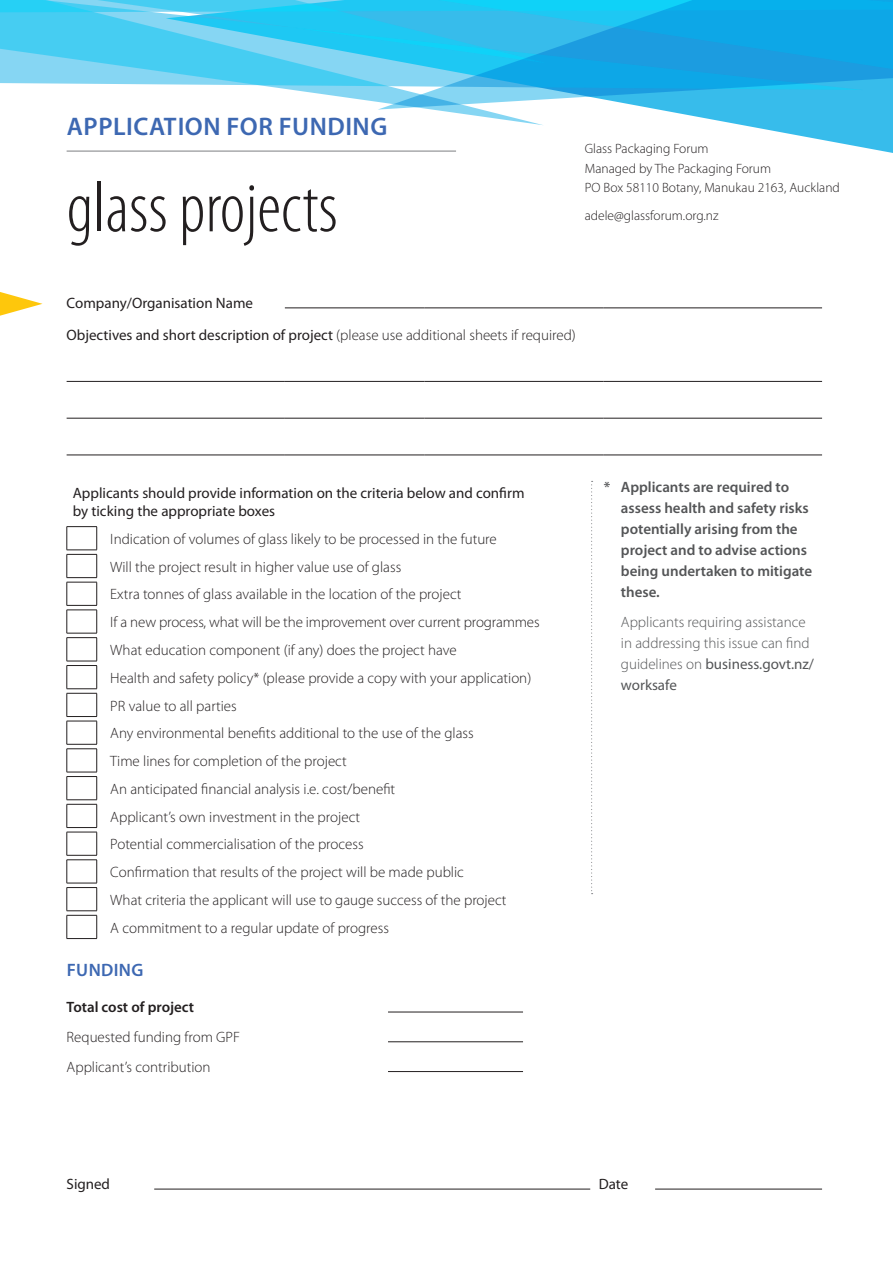
<style>
.page{position:relative;width:893px;height:1263px;background:#fff}
.page>*{position:absolute;margin:0;border:0;box-sizing:border-box;transform-origin:0 0}
.t1{font:300 condensed 72px "Myriad Pro";color:#231f20}
.t2{font:600 25.5px "Myriad Pro";letter-spacing:.02em;color:#3d68b2}
.t3{font:600 18px "Myriad Pro";letter-spacing:.02em;color:#3d68b2}
.t4{font:300 15px/27.8px "Myriad Pro";color:#231f20}
.t5{font:15px/32.5px "Myriad Pro";color:#231f20}
.t6{font:600 15px/21px "Myriad Pro";color:#545557}
.t7{font:300 15px/21px "Myriad Pro";color:#545557}
.t8{font:600 15px "Myriad Pro";color:#231f20}
.t9{font:300 13.5px/19.5px "Myriad Pro";color:#231f20}
.s1{font-weight:300}
.s2{font-weight:400}
</style>
<div class="page">
<hr style="left:67px;top:151px;width:389px;height:1px;background:#8b8d90">
<hr style="left:67px;top:381px;width:218px;height:1px;background:#231f20">
<hr style="left:285px;top:381px;width:140px;height:1px;background:#231f20">
<hr style="left:425px;top:381px;width:179px;height:1px;background:#231f20">
<hr style="left:604px;top:381px;width:218px;height:1px;background:#231f20">
<hr style="left:67px;top:418px;width:218px;height:1px;background:#231f20">
<hr style="left:285px;top:418px;width:140px;height:1px;background:#231f20">
<hr style="left:425px;top:418px;width:179px;height:1px;background:#231f20">
<hr style="left:604px;top:418px;width:218px;height:1px;background:#231f20">
<hr style="left:67px;top:455px;width:218px;height:1px;background:#231f20">
<hr style="left:285px;top:455px;width:140px;height:1px;background:#231f20">
<hr style="left:425px;top:455px;width:179px;height:1px;background:#231f20">
<hr style="left:604px;top:455px;width:218px;height:1px;background:#231f20">
<hr style="left:285px;top:308px;width:140px;height:1px;background:#231f20">
<hr style="left:425px;top:308px;width:179px;height:1px;background:#231f20">
<hr style="left:604px;top:308px;width:218px;height:1px;background:#231f20">
<svg style="left:0;top:292px;width:43px;height:24px"></svg>
<hr style="left:67px;top:526px;width:30px;height:1px;background:#231f20">
<hr style="left:67px;top:550px;width:30px;height:1px;background:#231f20">
<hr style="left:67px;top:554px;width:30px;height:1px;background:#231f20">
<hr style="left:67px;top:577px;width:30px;height:1px;background:#231f20">
<hr style="left:67px;top:582px;width:30px;height:1px;background:#231f20">
<hr style="left:67px;top:605px;width:30px;height:1px;background:#231f20">
<hr style="left:67px;top:610px;width:30px;height:1px;background:#231f20">
<hr style="left:67px;top:633px;width:30px;height:1px;background:#231f20">
<hr style="left:67px;top:637px;width:30px;height:1px;background:#231f20">
<hr style="left:67px;top:661px;width:30px;height:1px;background:#231f20">
<hr style="left:67px;top:665px;width:30px;height:1px;background:#231f20">
<hr style="left:67px;top:688px;width:30px;height:1px;background:#231f20">
<hr style="left:67px;top:693px;width:30px;height:1px;background:#231f20">
<hr style="left:67px;top:716px;width:30px;height:1px;background:#231f20">
<hr style="left:67px;top:721px;width:30px;height:1px;background:#231f20">
<hr style="left:67px;top:744px;width:30px;height:1px;background:#231f20">
<hr style="left:67px;top:748px;width:30px;height:1px;background:#231f20">
<hr style="left:67px;top:772px;width:30px;height:1px;background:#231f20">
<hr style="left:67px;top:776px;width:30px;height:1px;background:#231f20">
<hr style="left:67px;top:799px;width:30px;height:1px;background:#231f20">
<hr style="left:67px;top:804px;width:30px;height:1px;background:#231f20">
<hr style="left:67px;top:827px;width:30px;height:1px;background:#231f20">
<hr style="left:67px;top:832px;width:30px;height:1px;background:#231f20">
<hr style="left:67px;top:855px;width:30px;height:1px;background:#231f20">
<hr style="left:67px;top:859px;width:30px;height:1px;background:#231f20">
<hr style="left:67px;top:883px;width:30px;height:1px;background:#231f20">
<hr style="left:67px;top:887px;width:30px;height:1px;background:#231f20">
<hr style="left:67px;top:910px;width:30px;height:1px;background:#231f20">
<hr style="left:67px;top:915px;width:30px;height:1px;background:#231f20">
<svg style="left:67px;top:527px;width:1px;height:411px"></svg>
<svg style="left:96px;top:527px;width:1px;height:411px"></svg>
<hr style="left:67px;top:938px;width:30px;height:1px;background:#231f20">
<hr style="left:388px;top:1012px;width:135px;height:1px;background:#231f20">
<hr style="left:388px;top:1041px;width:135px;height:1px;background:#231f20">
<hr style="left:388px;top:1071px;width:135px;height:1px;background:#231f20">
<hr style="left:154px;top:1189px;width:436px;height:1px;background:#231f20">
<hr style="left:655px;top:1189px;width:167px;height:1px;background:#231f20">
<svg style="left:591px;top:481px;width:2px;height:413px"></svg>
<svg style="left:0;top:82px;width:166px;height:3px"></svg>
<svg style="left:0;top:63px;width:166px;height:19px;background:#7fd5f2"></svg>
<svg style="left:166px;top:63px;width:727px;height:90px"></svg>
<svg style="left:0;top:0;width:378px;height:63px;background:#49cdf2"></svg>
<svg style="left:378px;top:0;width:515px;height:110px;background:#2db6ea"></svg>
<h2 class="t2" style="left:67px;top:110px;width:322px">APPLICATION FOR FUNDING</h2>
<h1 class="t1" style="left:67px;top:165px;width:273px">glass projects</h1>
<p class="t9" style="left:585px;top:139px;width:257px">Glass Packaging Forum<br>Managed by The Packaging Forum<br>PO Box 58110 Botany, Manukau 2163, Auckland</p>
<p class="t9" style="left:585px;top:206px;width:135px">adele@glassforum.org.nz</p>
<p class="t5" style="left:67px;top:286px;width:511px">Company/Organisation Name<br>Objectives and short description of project <span class="s1">(please use additional sheets if required)</span></p>
<p class="t5" style="left:73px;top:484px;width:453px;line-height:18px">Applicants should provide information on the criteria below and confirm by ticking the appropriate boxes</p>
<p class="t4" style="left:110px;top:525px;width:431px">Indication of volumes of glass likely to be processed in the future<br>Will the project result in higher value use of glass<br>Extra tonnes of glass available in the location of the project<br>If a new process, what will be the improvement over current programmes What education component (if any) does the project have<br>Health and safety policy* (please provide a copy with your application)<br>PR value to all parties<br>Any environmental benefits additional to the use of the glass<br>Time lines for completion of the project<br>An anticipated financial analysis i.e. cost/benefit<br>Applicant’s own investment in the project<br>Potential commercialisation of the process<br>Confirmation that results of the project will be made public<br>What criteria the applicant will use to gauge success of the project<br>A commitment to a regular update of progress</p>
<p class="t3" style="left:67px;top:959px;width:78px">FUNDING</p>
<p class="t8" style="left:67px;top:997px;width:129px">Total cost of project</p>
<p class="t4" style="left:67px;top:1022px;width:175px;line-height:29.7px">Requested funding from GPF<br>Applicant’s contribution</p>
<p class="t6" style="left:621px;top:476px;width:193px;text-indent:-17px">* Applicants are required to assess health and safety risks potentially arising from the project and to advise actions being undertaken to mitigate these.</p>
<p class="t7" style="left:621px;top:611px;width:195px">Applicants requiring assistance in addressing this issue can find guidelines on <span class="s2">business.govt.nz/ worksafe</span></p>
<p class="t5" style="left:67px;top:1167px;width:45px">Signed</p>
<p class="t5" style="left:599px;top:1167px;width:31px">Date</p>
</div>
